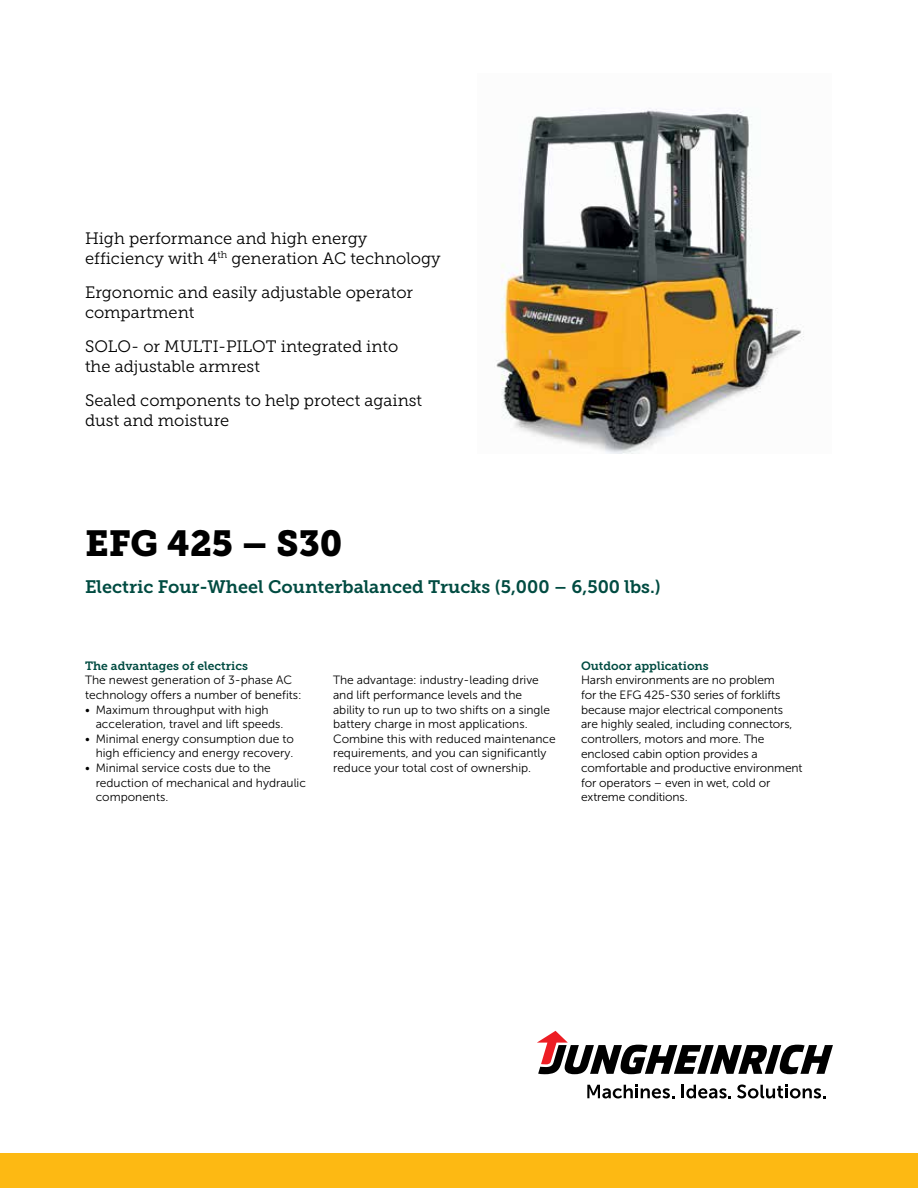
<style>
.page{position:relative;width:918px;height:1188px;background:#fff}
.page>*{position:absolute;margin:0;border:0;box-sizing:border-box;transform-origin:0 0}
.t1{font:36px "Museo Slab 900";color:#000}
.t2{font:18px "Museo Slab 700";color:#004b41}
.t3{font:16.5px/19.5px "Museo Slab 300";color:#000}
.t4{font:12px/14.7px "Museo Sans 300";color:#000}
.t5{font:12px "Museo Slab 700";color:#004b41}
</style>
<div class="page">
<img style="left:496px;top:108px;width:308px;height:345px">
<svg style="left:587px;top:1085px;width:87px;height:13px"></svg>
<svg style="left:681px;top:1085px;width:50px;height:13px"></svg>
<svg style="left:737px;top:1084px;width:89px;height:14px"></svg>
<svg style="left:537px;top:1031px;width:296px;height:43px"></svg>
<div style="left:0;top:1154px;width:918px;height:34px;background:#fdb913"></div>
<h3 class="t3" style="left:85px;top:229px;width:357px">High performance and high energy efficiency with 4<sup>th</sup> generation AC technology</h3>
<h3 class="t3" style="left:85px;top:283px;width:330px">Ergonomic and easily adjustable operator compartment</h3>
<h3 class="t3" style="left:85px;top:337px;width:315px">SOLO- or MULTI-PILOT integrated into the adjustable armrest</h3>
<h3 class="t3" style="left:85px;top:391px;width:339px">Sealed components to help protect against dust and moisture</h3>
<h1 class="t1" style="left:85px;top:522px;width:259px">EFG 425 – S30</h1>
<h2 class="t2" style="left:85px;top:576px;width:577px">Electric Four-Wheel Counterbalanced Trucks (5,000 – 6,500 lbs.)</h2>
<p class="t5" style="left:85px;top:659px;width:164px">The advantages of electrics</p>
<p class="t4" style="left:85px;top:673px;width:218px">The newest generation of 3-phase AC technology offers a number of benefits:</p>
<p class="t4" style="left:96px;top:702px;width:189px;text-indent:-11px">• Maximum throughput with high acceleration, travel and lift speeds.</p>
<p class="t4" style="left:85px;top:731px;width:210px;text-align:right">• Minimal energy consumption due to high efficiency and energy recovery.</p>
<p class="t4" style="left:96px;top:761px;width:212px;text-indent:-11px">• Minimal service costs due to the reduction of mechanical and hydraulic components.</p>
<p class="t4" style="left:333px;top:673px;width:224px">The advantage: industry-leading drive and lift performance levels and the ability to run up to two shifts on a single battery charge in most applications.<br>Combine this with reduced maintenance requirements, and you can significantly reduce your total cost of ownership.</p>
<p class="t5" style="left:581px;top:659px;width:129px">Outdoor applications</p>
<p class="t4" style="left:581px;top:673px;width:223px">Harsh environments are no problem<br>for the EFG 425-S30 series of forklifts because major electrical components are highly sealed, including connectors, controllers, motors and more. The enclosed cabin option provides a comfortable and productive environment for operators – even in wet, cold or extreme conditions.</p>
</div>
